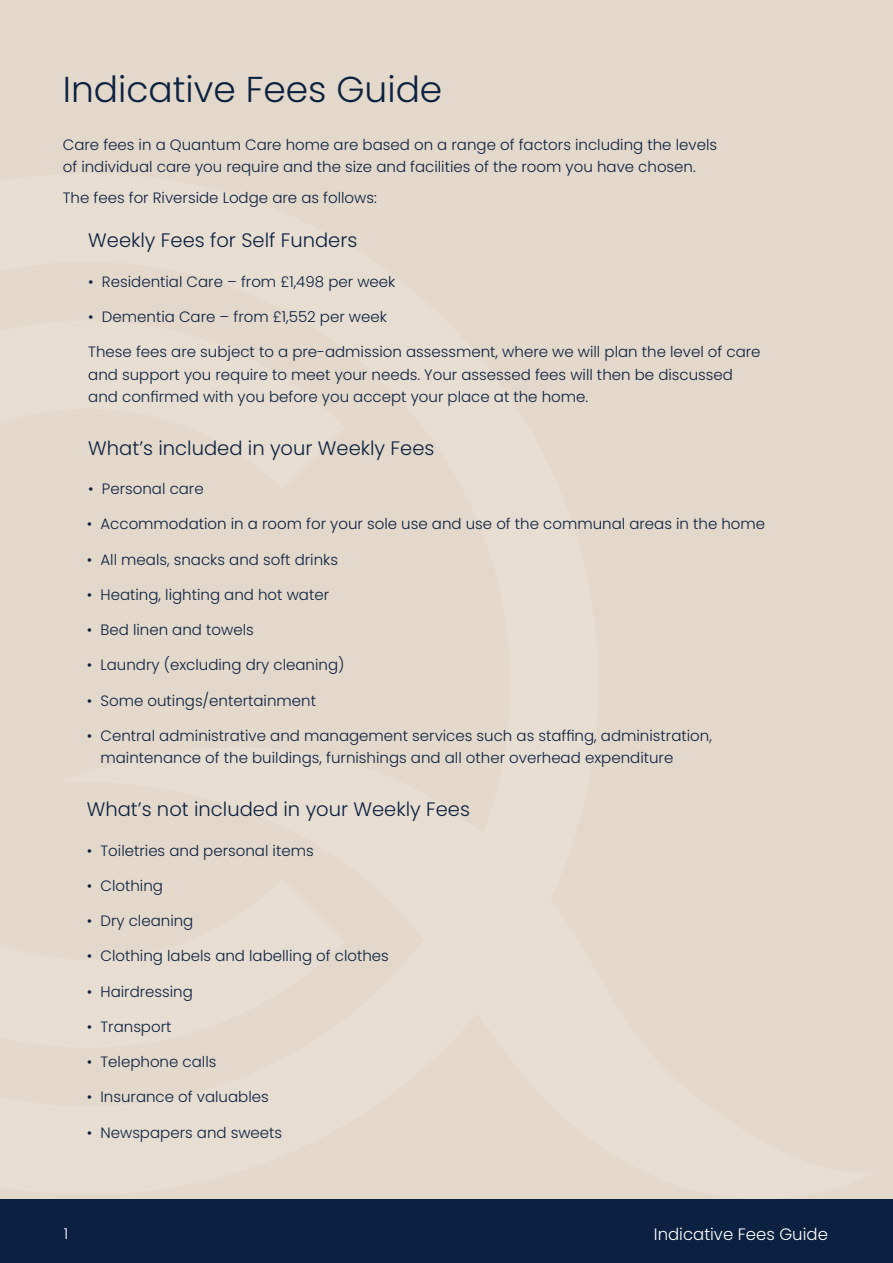
<style>
.page{position:relative;width:893px;height:1263px;background:#e3d8ca}
.page>*{position:absolute;margin:0;border:0;box-sizing:border-box;transform-origin:0 0}
.t1{font:300 36px "Poppins";color:#0b2142}
.t2{font:300 19.5px "Poppins";color:#0b2142}
.t3{font:300 16.5px "Poppins";color:#fff}
.t4{font:300 15px/22.5px "Poppins";color:#0b2142}
.t5{font:300 15px "Poppins";color:#fff}
</style>
<div class="page">
<div style="left:0;top:1199px;width:893px;height:64px;background:#0b2142"></div>
<h1 class="t1" style="left:63px;top:68px;width:381px">Indicative Fees Guide</h1>
<p class="t4" style="left:63px;top:133px;width:656px">Care fees in a Quantum Care home are based on a range of factors including the levels of individual care you require and the size and facilities of the room you have chosen.</p>
<p class="t4" style="left:63px;top:187px;width:316px">The fees for Riverside Lodge are as follows:</p>
<h2 class="t2" style="left:88px;top:229px;width:271px">Weekly Fees for Self Funders</h2>
<p class="t4" style="left:88px;top:270px;width:309px">• Residential Care – from £1,498 per week</p>
<p class="t4" style="left:88px;top:305px;width:300px">• Dementia Care – from £1,552 per week</p>
<p class="t4" style="left:88px;top:341px;width:674px">These fees are subject to a pre-admission assessment, where we will plan the level of care and support you require to meet your needs. Your assessed fees will then be discussed and confirmed with you before you accept your place at the home.</p>
<h2 class="t2" style="left:88px;top:436px;width:348px">What’s included in your Weekly Fees</h2>
<p class="t4" style="left:88px;top:478px;width:117px">• Personal care</p>
<p class="t4" style="left:87px;top:513px;width:680px">• Accommodation in a room for your sole use and use of the communal areas in the home</p>
<p class="t4" style="left:87px;top:548px;width:253px">• All meals, snacks and soft drinks</p>
<p class="t4" style="left:87px;top:583px;width:244px">• Heating, lighting and hot water</p>
<p class="t4" style="left:87px;top:619px;width:168px">• Bed linen and towels</p>
<p class="t4" style="left:87px;top:654px;width:259px">• Laundry (excluding dry cleaning)</p>
<p class="t4" style="left:87px;top:689px;width:231px">• Some outings/entertainment</p>
<p class="t4" style="left:100px;top:724px;width:613px;text-indent:-14px">• Central administrative and management services such as staffing, administration, maintenance of the buildings, furnishings and all other overhead expenditure</p>
<h2 class="t2" style="left:87px;top:798px;width:385px">What’s not included in your Weekly Fees</h2>
<p class="t4" style="left:87px;top:839px;width:228px">• Toiletries and personal items</p>
<p class="t4" style="left:87px;top:874px;width:78px">• Clothing</p>
<p class="t4" style="left:87px;top:910px;width:108px">• Dry cleaning</p>
<p class="t4" style="left:87px;top:945px;width:304px">• Clothing labels and labelling of clothes</p>
<p class="t4" style="left:87px;top:980px;width:108px">• Hairdressing</p>
<p class="t4" style="left:87px;top:1015px;width:86px">• Transport</p>
<p class="t4" style="left:87px;top:1051px;width:131px">• Telephone calls</p>
<p class="t4" style="left:87px;top:1086px;width:184px">• Insurance of valuables</p>
<p class="t4" style="left:87px;top:1121px;width:197px">• Newspapers and sweets</p>
<p class="t5" style="left:64px;top:1225px;width:6px">1</p>
<p class="t3" style="left:654px;top:1224px;width:175px">Indicative Fees Guide</p>
</div>
